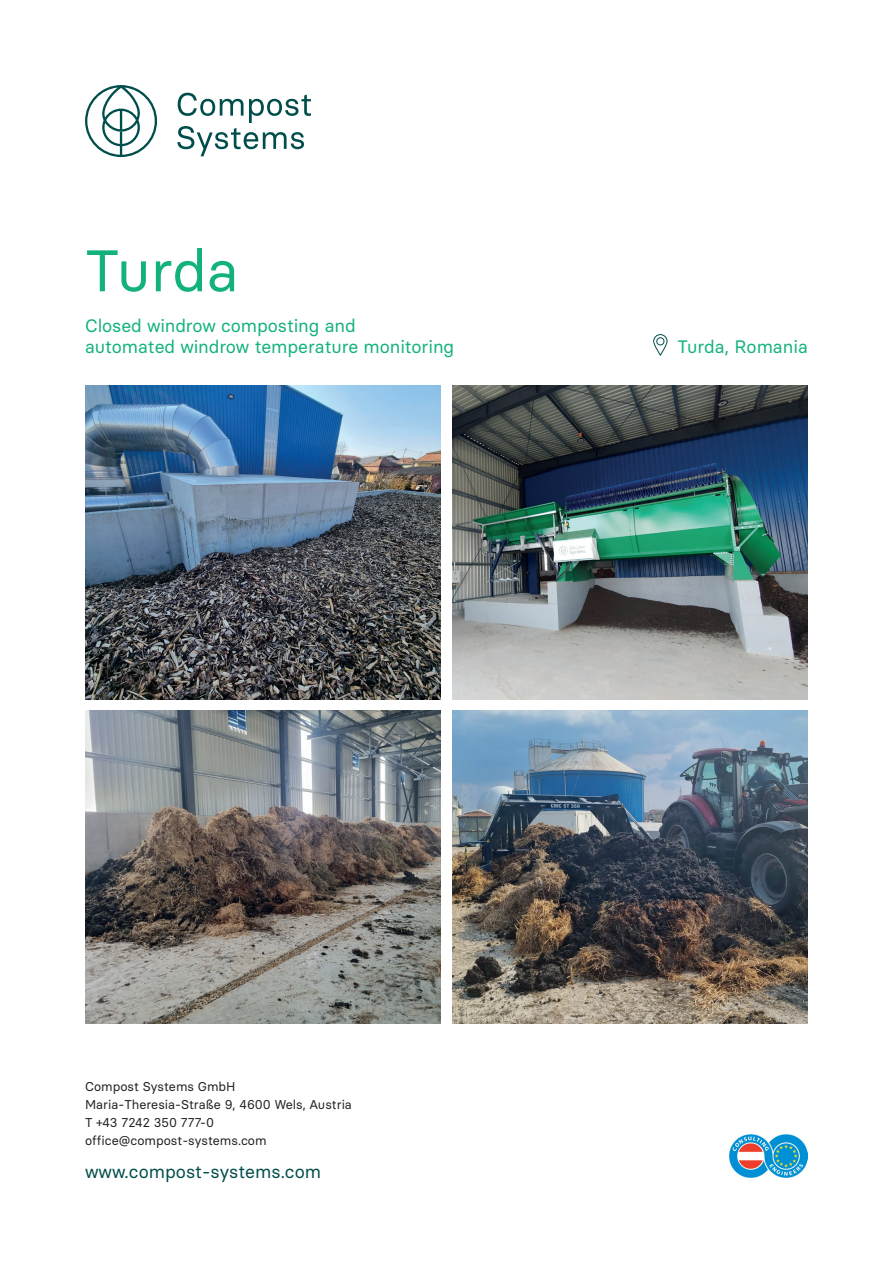
<style>
.page{position:relative;width:893px;height:1263px;background:#fff}
.page>*{position:absolute;margin:0;border:0;box-sizing:border-box;transform-origin:0 0}
.t1{font:58.5px "Basier Circle";letter-spacing:-.01em;color:#13b27b}
.t2{font:18px/21.6px "Basier Circle";letter-spacing:-.005em;color:#13b27b}
.t3{font:18px "Basier Circle";color:#004e4b}
.t4{font:12.75px/18px "Basier Circle";color:#231f20}
</style>
<div class="page">
<img style="left:729px;top:1134px;width:79px;height:44px">
<img style="left:85px;top:711px;width:356px;height:312px">
<img style="left:452px;top:711px;width:356px;height:312px">
<img style="left:452px;top:386px;width:356px;height:313px">
<img style="left:85px;top:386px;width:356px;height:313px">
<div style="left:653px;top:334px;width:14px;height:22px;border:1px solid #004e4b;border-radius:7px"></div>
<div style="left:656px;top:337px;width:8px;height:8px;border:1px solid #004e4b;border-radius:50%"></div>
<svg style="left:177px;top:93px;width:134px;height:63px"></svg>
<svg style="left:85px;top:85px;width:72px;height:72px"></svg>
<h1 class="t1" style="left:85px;top:234px;width:155px">Turda</h1>
<h2 class="t2" style="left:85px;top:314px;width:371px">Closed windrow composting and<br>automated windrow temperature monitoring</h2>
<h2 class="t2" style="left:677px;top:336px;width:132px">Turda, Romania</h2>
<p class="t4" style="left:85px;top:1077px;width:268px">Compost Systems GmbH<br>Maria-Theresia-Straße 9, 4600 Wels, Austria<br>T +43 7242 350 777-0 office@compost-systems.com</p>
<h2 class="t3" style="left:85px;top:1160px;width:238px">www.compost-systems.com</h2>
</div>
